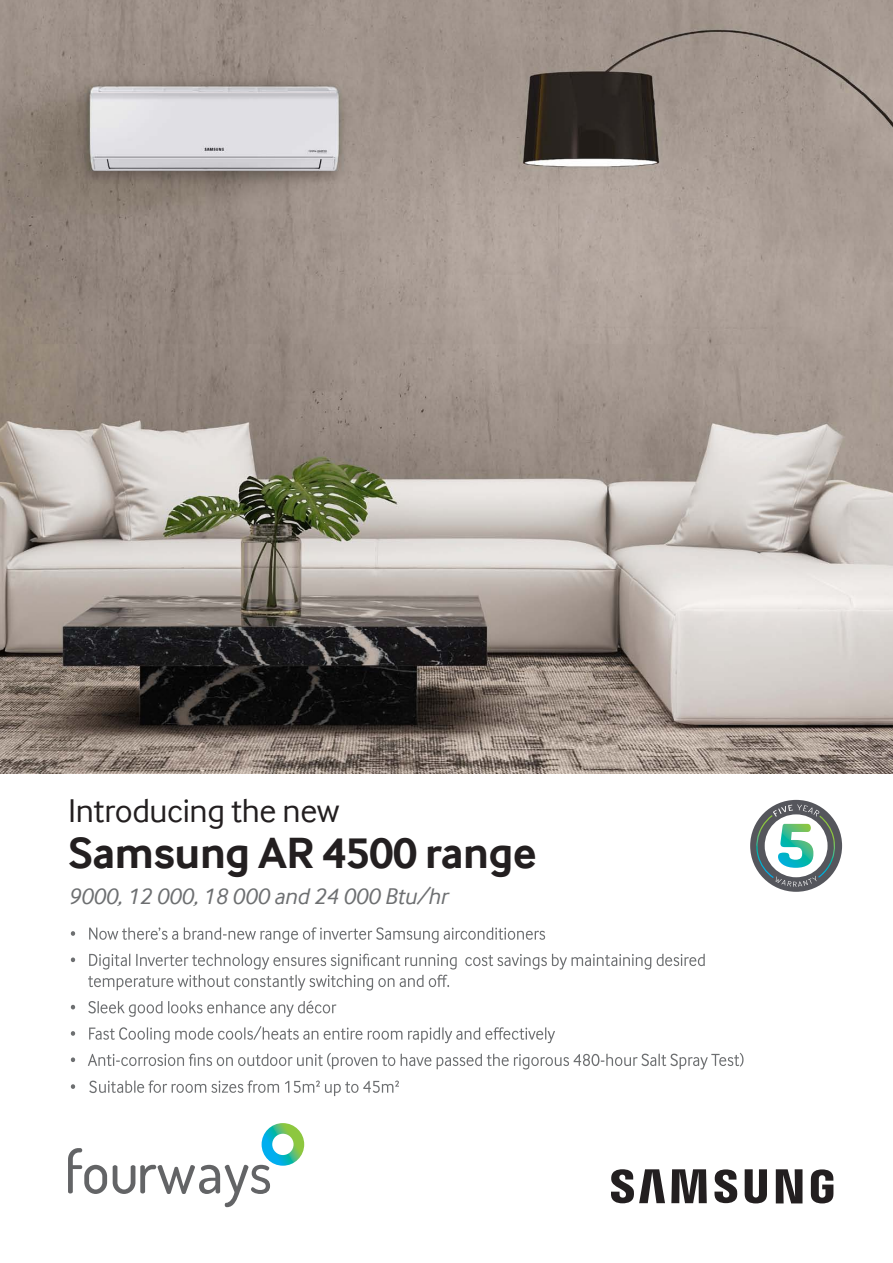
<style>
.page{position:relative;width:893px;height:1263px;background:#fff}
.page>*{position:absolute;margin:0;border:0;box-sizing:border-box;transform-origin:0 0}
.t1{font:700 45px "Samsung Inter Face";letter-spacing:-.01em;color:#231f20}
.t2{font:33.9px "Samsung Inter Face";letter-spacing:-.01em;color:#231f20}
.t3{font:italic 23.4px "Samsung Inter Face";color:#6d6f71}
</style>
<div class="page">
<img style="left:0;top:0;width:893px;height:774px">
<svg style="left:714px;top:1169px;width:23px;height:34px"></svg>
<svg style="left:776px;top:1169px;width:26px;height:34px"></svg>
<svg style="left:611px;top:1169px;width:54px;height:34px"></svg>
<svg style="left:671px;top:1169px;width:36px;height:34px"></svg>
<svg style="left:745px;top:1169px;width:22px;height:34px"></svg>
<svg style="left:811px;top:1169px;width:22px;height:34px"></svg>
<svg style="left:68px;top:1123px;width:236px;height:84px"></svg>
<svg style="left:71px;top:931px;width:4px;height:5px"></svg>
<svg style="left:89px;top:927px;width:456px;height:16px"></svg>
<svg style="left:71px;top:957px;width:4px;height:5px"></svg>
<svg style="left:89px;top:954px;width:41px;height:15px"></svg>
<svg style="left:136px;top:954px;width:321px;height:15px"></svg>
<svg style="left:465px;top:954px;width:186px;height:15px"></svg>
<svg style="left:657px;top:954px;width:48px;height:12px"></svg>
<svg style="left:88px;top:975px;width:306px;height:15px"></svg>
<svg style="left:400px;top:975px;width:49px;height:12px"></svg>
<svg style="left:71px;top:1005px;width:4px;height:4px"></svg>
<svg style="left:88px;top:1000px;width:248px;height:17px"></svg>
<svg style="left:71px;top:1031px;width:4px;height:5px"></svg>
<svg style="left:89px;top:1026px;width:229px;height:17px"></svg>
<svg style="left:324px;top:1027px;width:78px;height:13px"></svg>
<svg style="left:408px;top:1027px;width:147px;height:16px"></svg>
<svg style="left:71px;top:1057px;width:4px;height:5px"></svg>
<svg style="left:88px;top:1053px;width:307px;height:16px"></svg>
<svg style="left:401px;top:1053px;width:30px;height:13px"></svg>
<svg style="left:437px;top:1053px;width:306px;height:16px"></svg>
<svg style="left:71px;top:1084px;width:4px;height:5px"></svg>
<svg style="left:89px;top:1080px;width:190px;height:13px"></svg>
<svg style="left:285px;top:1080px;width:114px;height:16px"></svg>
<svg style="left:750px;top:800px;width:92px;height:92px"></svg>
<h2 class="t2" style="left:68px;top:791px;width:273px">Introducing the new</h2>
<h1 class="t1" style="left:68px;top:826px;width:470px">Samsung AR 4500 range</h1>
<p class="t3" style="left:68px;top:883px;width:381px">9000, 12 000, 18 000 and 24 000 Btu/hr</p>
</div>
